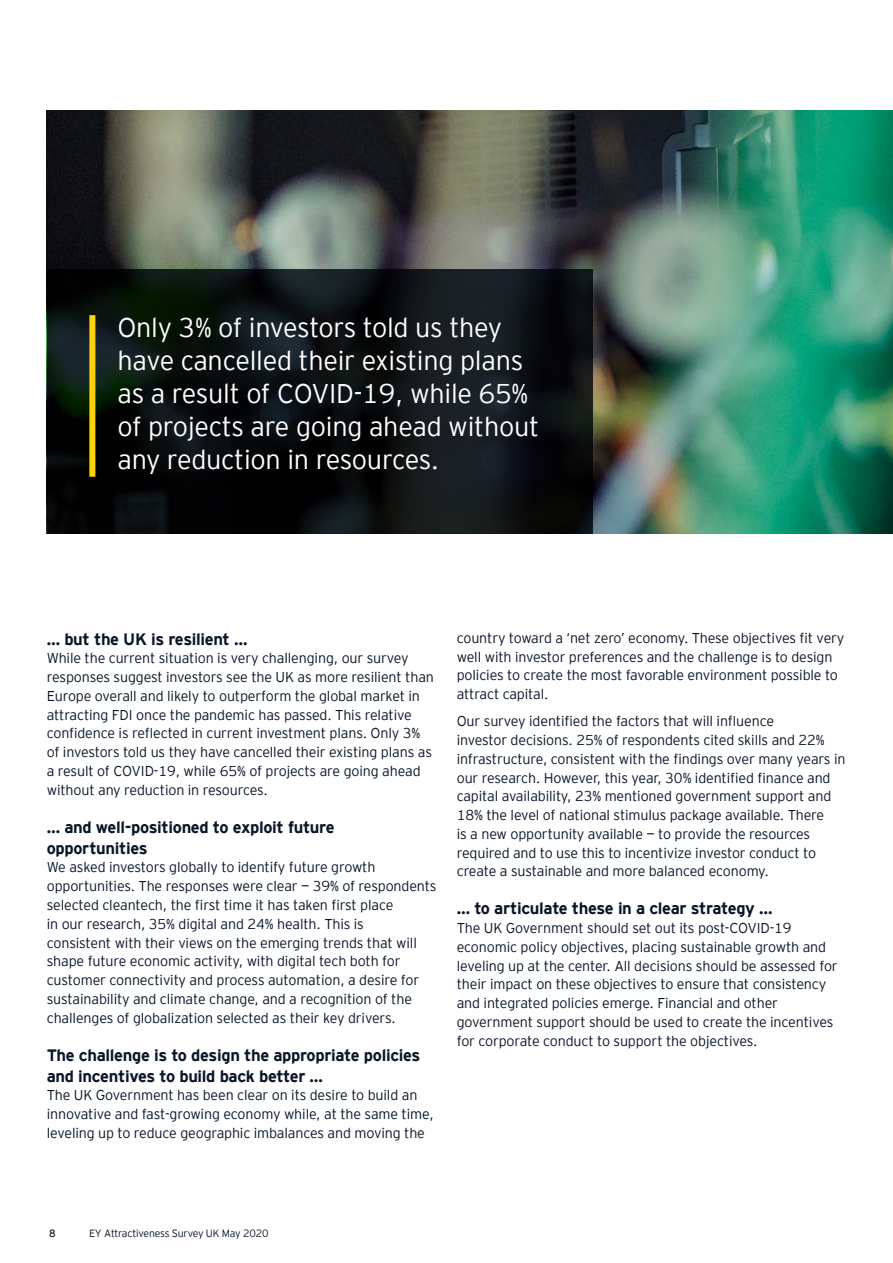
<style>
.page{position:relative;width:893px;height:1263px;background:#fff}
.page>*{position:absolute;margin:0;border:0;box-sizing:border-box;transform-origin:0 0}
.t1{font:300 27px/33px "EY Interstate";letter-spacing:-.01em;color:#fff}
.t2{font:700 16.5px/21px "EY Interstate";letter-spacing:-.02em;color:#0a1627}
.t3{font:300 14.25px/18.8px "EY Interstate";letter-spacing:-.01em;color:#0a1627}
.t4{font:300 10.5px "EY Interstate";letter-spacing:-.02em;color:#0a1627}
.t5{font:10.5px "EY Interstate";color:#0a1627}
</style>
<div class="page">
<img style="left:47px;top:111px;width:846px;height:423px">
<svg style="left:47px;top:269px;width:545px;height:265px;background:#0b1011"></svg>
<div style="left:89px;top:315px;width:6px;height:162px;background:#ffd400"></div>
<h1 class="t1" style="left:117px;top:310px;width:423px">Only 3% of investors told us they have cancelled their existing plans as a result of COVID-19, while 65% of projects are going ahead without any reduction in resources.</h1>
<p class="t2" style="left:47px;top:627px;width:202px">… but the UK is resilient …</p>
<p class="t3" style="left:47px;top:648px;width:389px">While the current situation is very challenging, our survey responses suggest investors see the UK as more resilient than Europe overall and likely to outperform the global market in attracting FDI once the pandemic has passed. This relative confidence is reflected in current investment plans. Only 3% of investors told us they have cancelled their existing plans as a result of COVID-19, while 65% of projects are going ahead without any reduction in resources.</p>
<p class="t2" style="left:47px;top:815px;width:289px">… and well-positioned to exploit future opportunities</p>
<p class="t3" style="left:47px;top:857px;width:391px">We asked investors globally to identify future growth opportunities. The responses were clear — 39% of respondents selected cleantech, the first time it has taken first place<br>in our research, 35% digital and 24% health. This is<br>consistent with their views on the emerging trends that will shape future economic activity, with digital tech both for customer connectivity and process automation, a desire for sustainability and climate change, and a recognition of the challenges of globalization selected as their key drivers.</p>
<p class="t2" style="left:47px;top:1043px;width:375px">The challenge is to design the appropriate policies and incentives to build back better …</p>
<p class="t3" style="left:47px;top:1085px;width:388px">The UK Government has been clear on its desire to build an innovative and fast-growing economy while, at the same time, leveling up to reduce geographic imbalances and moving the</p>
<p class="t3" style="left:457px;top:628px;width:389px">country toward a ‘net zero’ economy. These objectives fit very well with investor preferences and the challenge is to design policies to create the most favorable environment possible to attract capital.</p>
<p class="t3" style="left:457px;top:711px;width:390px">Our survey identified the factors that will influence<br>investor decisions. 25% of respondents cited skills and 22% infrastructure, consistent with the findings over many years in our research. However, this year, 30% identified finance and capital availability, 23% mentioned government support and 18% the level of national stimulus package available. There<br>is a new opportunity available — to provide the resources required and to use this to incentivize investor conduct to create a sustainable and more balanced economy.</p>
<p class="t2" style="left:457px;top:897px;width:317px">… to articulate these in a clear strategy …</p>
<p class="t3" style="left:457px;top:918px;width:382px">The UK Government should set out its post-COVID-19 economic policy objectives, placing sustainable growth and leveling up at the center. All decisions should be assessed for their impact on these objectives to ensure that consistency and integrated policies emerge. Financial and other government support should be used to create the incentives for corporate conduct to support the objectives.</p>
<p class="t5" style="left:49px;top:1225px;width:8px">8</p>
<p class="t4" style="left:89px;top:1226px;width:181px">EY Attractiveness Survey UK May 2020</p>
</div>
